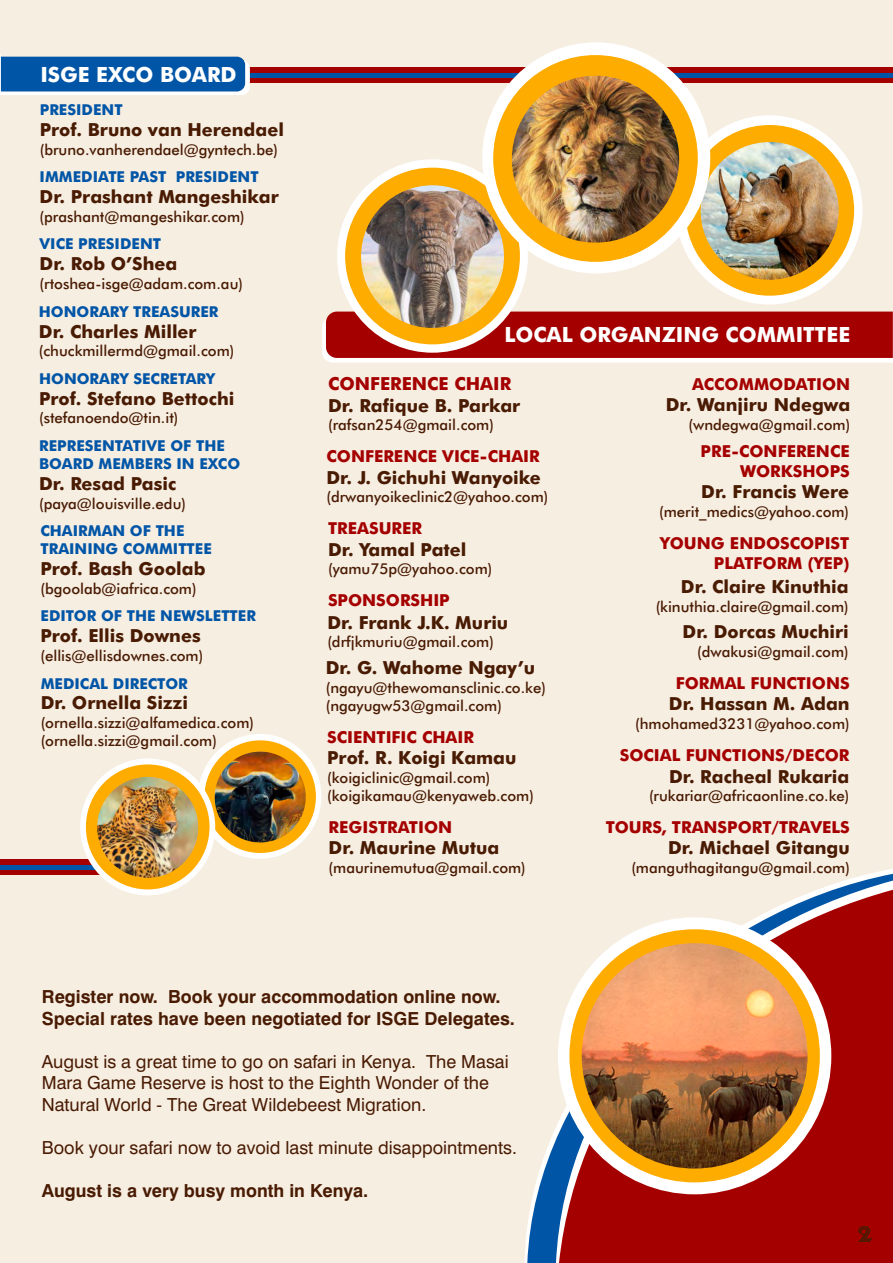
<style>
.page{position:relative;width:893px;height:1263px;background:#f7eee2}
.page>*{position:absolute;margin:0;border:0;box-sizing:border-box;transform-origin:0 0}
.t1{font:700 21px "Futura BT";color:#fff}
.t2{font:21px "African";color:#491b03}
.t3{font:700 18px "Futura BT";color:#491b03}
.t4{font:18px/21.6px "Swiss 721 BT";color:#491b03}
.t5{font:700 18px/21.6px "Swiss 721 BT";color:#491b03}
.t6{font:700 18px "Futura BT";color:#a50000}
.t7{font:700 16.5px/19.8px "Futura BT";color:#a50000;text-align:right}
.t8{font:500 15px/18px "Futura BT";color:#491b03}
.t9{font:700 15px/18px "Futura BT";color:#0055a7}
</style>
<div class="page">
<div style="left:198px;top:734px;width:123px;height:125px;background:#fff;border-radius:50%"></div>
<div style="left:204px;top:740px;width:112px;height:113px;background:#ffac00;border-radius:50%"></div>
<img style="left:215px;top:752px;width:91px;height:90px;border-radius:50%">
<div style="left:248px;top:68px;width:645px;height:15px;background:#a50000"></div>
<div style="left:248px;top:73px;width:645px;height:5px;background:#0055a7"></div>
<div style="left:0;top:860px;width:188px;height:15px;background:#a50000"></div>
<div style="left:0;top:865px;width:188px;height:5px;background:#0055a7"></div>
<div style="left:80px;top:758px;width:135px;height:137px;background:#fff;border-radius:50%"></div>
<div style="left:86px;top:764px;width:124px;height:125px;background:#ffac00;border-radius:50%"></div>
<img style="left:97px;top:777px;width:101px;height:101px;border-radius:50%">
<svg style="left:527px;top:874px;width:366px;height:389px"></svg>
<svg style="left:556px;top:880px;width:337px;height:383px"></svg>
<svg style="left:559px;top:889px;width:334px;height:374px;fill:#a50000"></svg>
<div style="left:558px;top:917px;width:273px;height:277px;background:#fff;border-radius:50%"></div>
<div style="left:569px;top:929px;width:251px;height:253px;background:#ffac00;border-radius:50%"></div>
<img style="left:582px;top:943px;width:226px;height:225px;border-radius:50%">
<svg style="left:0;top:54px;width:250px;height:41px;background:#2b71b4"></svg>
<svg style="left:322px;top:311px;width:571px;height:52px;background:#b02121"></svg>
<div style="left:676px;top:115px;width:186px;height:189px;background:#fff;border-radius:50%"></div>
<div style="left:685px;top:125px;width:169px;height:171px;background:#ffac00;border-radius:50%"></div>
<img style="left:701px;top:142px;width:137px;height:138px;border-radius:50%">
<div style="left:337px;top:159px;width:191px;height:194px;background:#fff;border-radius:50%"></div>
<div style="left:345px;top:168px;width:175px;height:176px;background:#ffac00;border-radius:50%"></div>
<img style="left:361px;top:185px;width:143px;height:143px;border-radius:50%">
<div style="left:482px;top:42px;width:228px;height:231px;background:#fff;border-radius:50%"></div>
<div style="left:493px;top:55px;width:205px;height:207px;background:#ffac00;border-radius:50%"></div>
<img style="left:512px;top:76px;width:167px;height:167px;border-radius:50%">
<h1 class="t1" style="left:40px;top:66px;width:198px">ISGE EXCO BOARD</h1>
<p class="t9" style="left:40px;top:102px;width:84px">PRESIDENT</p>
<p class="t3" style="left:40px;top:122px;width:246px">Prof. Bruno van Herendael</p>
<p class="t8" style="left:40px;top:142px;width:240px">(bruno.vanherendael@gyntech.be)</p>
<p class="t9" style="left:40px;top:169px;width:221px">IMMEDIATE PAST PRESIDENT</p>
<p class="t3" style="left:40px;top:189px;width:241px">Dr. Prashant Mangeshikar</p>
<p class="t8" style="left:40px;top:209px;width:207px">(prashant@mangeshikar.com)</p>
<p class="t9" style="left:40px;top:237px;width:123px">VICE PRESIDENT</p>
<p class="t3" style="left:40px;top:257px;width:139px">Dr. Rob O’Shea</p>
<p class="t8" style="left:40px;top:276px;width:205px">(rtoshea-isge@adam.com.au)</p>
<p class="t9" style="left:39px;top:304px;width:181px">HONORARY TREASURER</p>
<p class="t3" style="left:39px;top:324px;width:159px">Dr. Charles Miller</p>
<p class="t8" style="left:39px;top:343px;width:197px">(chuckmillermd@gmail.com)</p>
<p class="t9" style="left:39px;top:371px;width:178px">HONORARY SECRETARY</p>
<p class="t3" style="left:39px;top:391px;width:197px">Prof. Stefano Bettochi</p>
<p class="t8" style="left:39px;top:410px;width:141px">(stefanoendo@tin.it)</p>
<p class="t9" style="left:39px;top:438px;width:203px">REPRESENTATIVE OF THE<br>BOARD MEMBERS IN EXCO</p>
<p class="t3" style="left:39px;top:476px;width:139px">Dr. Resad Pasic</p>
<p class="t8" style="left:39px;top:496px;width:148px">(paya@louisville.edu)</p>
<p class="t9" style="left:41px;top:523px;width:173px">CHAIRMAN OF THE<br>TRAINING COMMITTEE</p>
<p class="t3" style="left:41px;top:561px;width:167px">Prof. Bash Goolab</p>
<p class="t8" style="left:41px;top:581px;width:158px">(bgoolab@iafrica.com)</p>
<p class="t9" style="left:41px;top:608px;width:217px">EDITOR OF THE NEWSLETTER</p>
<p class="t3" style="left:41px;top:628px;width:162px">Prof. Ellis Downes</p>
<p class="t8" style="left:41px;top:648px;width:164px">(ellis@ellisdownes.com)</p>
<p class="t9" style="left:41px;top:676px;width:149px">MEDICAL DIRECTOR</p>
<p class="t3" style="left:41px;top:696px;width:149px">Dr. Ornella Sizzi</p>
<p class="t8" style="left:41px;top:715px;width:215px">(ornella.sizzi@alfamedica.com) (ornella.sizzi@gmail.com)</p>
<h1 class="t1" style="left:505px;top:326px;width:347px">LOCAL ORGANZING COMMITTEE</h1>
<p class="t6" style="left:328px;top:376px;width:185px">CONFERENCE CHAIR</p>
<p class="t3" style="left:328px;top:398px;width:194px">Dr. Rafique B. Parkar</p>
<p class="t8" style="left:328px;top:417px;width:167px">(rafsan254@gmail.com)</p>
<p class="t7" style="left:326px;top:448px;width:215px">CONFERENCE VICE-CHAIR</p>
<p class="t3" style="left:326px;top:470px;width:216px">Dr. J. Gichuhi Wanyoike</p>
<p class="t8" style="left:326px;top:489px;width:223px">(drwanyoikeclinic2@yahoo.com)</p>
<p class="t7" style="left:328px;top:520px;width:95px">TREASURER</p>
<p class="t3" style="left:328px;top:542px;width:140px">Dr. Yamal Patel</p>
<p class="t8" style="left:328px;top:561px;width:166px">(yamu75p@yahoo.com)</p>
<p class="t7" style="left:328px;top:592px;width:123px">SPONSORSHIP</p>
<p class="t3" style="left:327px;top:615px;width:182px">Dr. Frank J.K. Muriu</p>
<p class="t8" style="left:327px;top:634px;width:168px">(drfjkmuriu@gmail.com)</p>
<p class="t3" style="left:326px;top:661px;width:211px">Dr. G. Wahome Ngay’u</p>
<p class="t8" style="left:326px;top:680px;width:222px">(ngayu@thewomansclinic.co.ke) (ngayugw53@gmail.com)</p>
<p class="t7" style="left:327px;top:729px;width:148px">SCIENTIFIC CHAIR</p>
<p class="t3" style="left:327px;top:751px;width:191px">Prof. R. Koigi Kamau</p>
<p class="t8" style="left:327px;top:770px;width:208px">(koigiclinic@gmail.com) (koigikamau@kenyaweb.com)</p>
<p class="t7" style="left:329px;top:818px;width:125px">REGISTRATION</p>
<p class="t3" style="left:329px;top:840px;width:172px">Dr. Maurine Mutua</p>
<p class="t8" style="left:329px;top:860px;width:199px">(maurinemutua@gmail.com)</p>
<p class="t7" style="left:692px;top:375px;width:159px">ACCOMMODATION</p>
<p class="t3" style="left:666px;top:397px;width:186px">Dr. Wanjiru Ndegwa</p>
<p class="t8" style="left:688px;top:417px;width:163px">(wndegwa@gmail.com)</p>
<p class="t7" style="left:701px;top:443px;width:151px">PRE-CONFERENCE<br>WORKSHOPS</p>
<p class="t3" style="left:701px;top:484px;width:149px">Dr. Francis Were</p>
<p class="t8" style="left:659px;top:504px;width:191px">(merit_medics@yahoo.com)</p>
<p class="t7" style="left:660px;top:535px;width:191px">YOUNG ENDOSCOPIST<br>PLATFORM (YEP)</p>
<p class="t3" style="left:681px;top:579px;width:169px">Dr. Claire Kinuthia</p>
<p class="t8" style="left:656px;top:599px;width:194px">(kinuthia.claire@gmail.com)</p>
<p class="t3" style="left:682px;top:624px;width:168px">Dr. Dorcas Muchiri</p>
<p class="t8" style="left:697px;top:644px;width:153px">(dwakusi@gmail.com)</p>
<p class="t7" style="left:676px;top:675px;width:175px">FORMAL FUNCTIONS</p>
<p class="t3" style="left:669px;top:697px;width:182px">Dr. Hassan M. Adan</p>
<p class="t8" style="left:635px;top:716px;width:216px">(hmohamed3231@yahoo.com)</p>
<p class="t7" style="left:620px;top:747px;width:231px">SOCIAL FUNCTIONS/DECOR</p>
<p class="t3" style="left:669px;top:769px;width:182px">Dr. Racheal Rukaria</p>
<p class="t8" style="left:649px;top:788px;width:202px">(rukariar@africaonline.co.ke)</p>
<p class="t7" style="left:606px;top:818px;width:245px">TOURS, TRANSPORT/TRAVELS</p>
<p class="t3" style="left:668px;top:840px;width:183px">Dr. Michael Gitangu</p>
<p class="t8" style="left:631px;top:860px;width:220px">(manguthagitangu@gmail.com)</p>
<p class="t5" style="left:42px;top:987px;width:475px">Register now. Book your accommodation online now.<br>Special rates have been negotiated for ISGE Delegates.</p>
<p class="t4" style="left:42px;top:1052px;width:468px">August is a great time to go on safari in Kenya. The Masai<br>Mara Game Reserve is host to the Eighth Wonder of the<br>Natural World - The Great Wildebeest Migration.</p>
<p class="t4" style="left:42px;top:1138px;width:477px">Book your safari now to avoid last minute disappointments.</p>
<p class="t5" style="left:42px;top:1182px;width:328px">August is a very busy month in Kenya.</p>
<h1 class="t2" style="left:858px;top:1222px;width:17px">2</h1>
</div>
